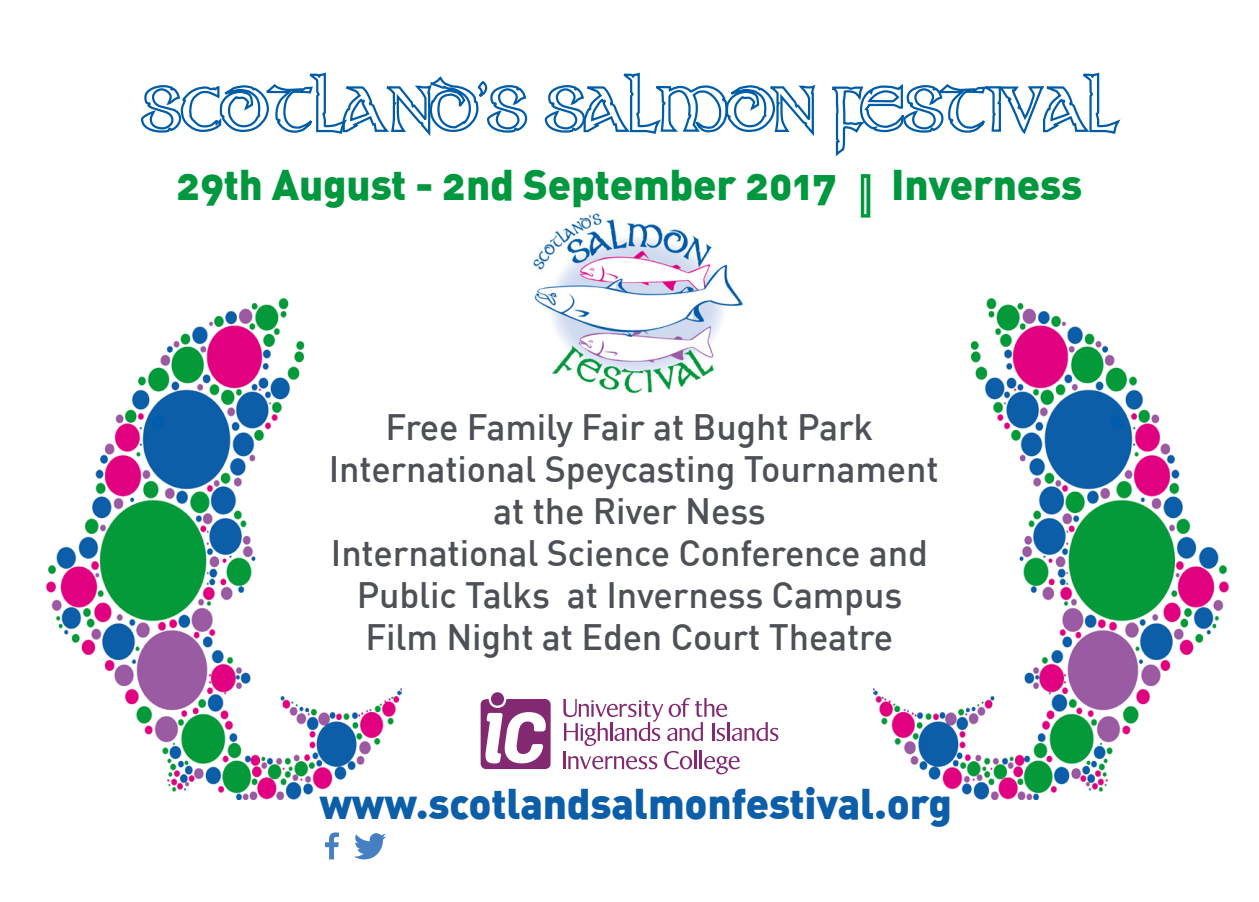
<style>
.page{position:relative;width:1259px;height:902px;background:#fff}
.page>*{position:absolute;margin:0;border:0;box-sizing:border-box;transform-origin:0 0}
.IC_standfirst_A6_car{font:42px "DIN Black Alternate";letter-spacing:-.005em;color:#00983e}
.IC_standfirst_A6_car-2{font:42px "DIN Black Alternate";letter-spacing:-.005em;color:#0c5ea8}
.Main_header___41pt{font:300 42px "DIN";color:#fff}
.IC_standfirst_A6_car-3{font:500 36px "DIN";letter-spacing:-.005em;color:#4d5056}
</style>
<div class="page">
<img style="left:533px;top:213px;width:210px;height:181px">
<svg style="left:141px;top:72px;width:387px;height:64px"></svg>
<svg style="left:544px;top:72px;width:272px;height:64px"></svg>
<svg style="left:832px;top:72px;width:289px;height:84px"></svg>
<img style="left:46px;top:298px;width:356px;height:501px">
<svg style="left:563px;top:697px;width:215px;height:77px"></svg>
<svg style="left:480px;top:692px;width:70px;height:77px"></svg>
<div style="left:861px;top:174px;width:9px;height:43px;border:7px solid #00983e"></div>
<img style="left:873px;top:298px;width:356px;height:501px">
<svg style="left:325px;top:832px;width:14px;height:27px"></svg>
<svg style="left:354px;top:833px;width:32px;height:26px"></svg>
<p class="IC_standfirst_A6_car" style="left:177px;top:156px;width:661px">29th August - 2nd September 2017</p>
<p class="IC_standfirst_A6_car" style="left:891px;top:156px;width:193px">Inverness</p>
<p class="Main_header___41pt" style="left:859px;top:170px;width:15px">|</p>
<p class="IC_standfirst_A6_car-3" style="left:385px;top:404px;width:489px">Free Family Fair at Bught Park</p>
<p class="IC_standfirst_A6_car-3" style="left:329px;top:446px;width:611px">International Speycasting Tournament</p>
<p class="IC_standfirst_A6_car-3" style="left:493px;top:488px;width:274px">at the River Ness</p>
<p class="IC_standfirst_A6_car-3" style="left:331px;top:530px;width:598px">International Science Conference and</p>
<p class="IC_standfirst_A6_car-3" style="left:357px;top:572px;width:547px">Public Talks at Inverness Campus</p>
<p class="IC_standfirst_A6_car-3" style="left:365px;top:614px;width:529px">Film Night at Eden Court Theatre</p>
<p class="IC_standfirst_A6_car-2" style="left:319px;top:775px;width:634px">www.scotlandsalmonfestival.org</p>
</div>
